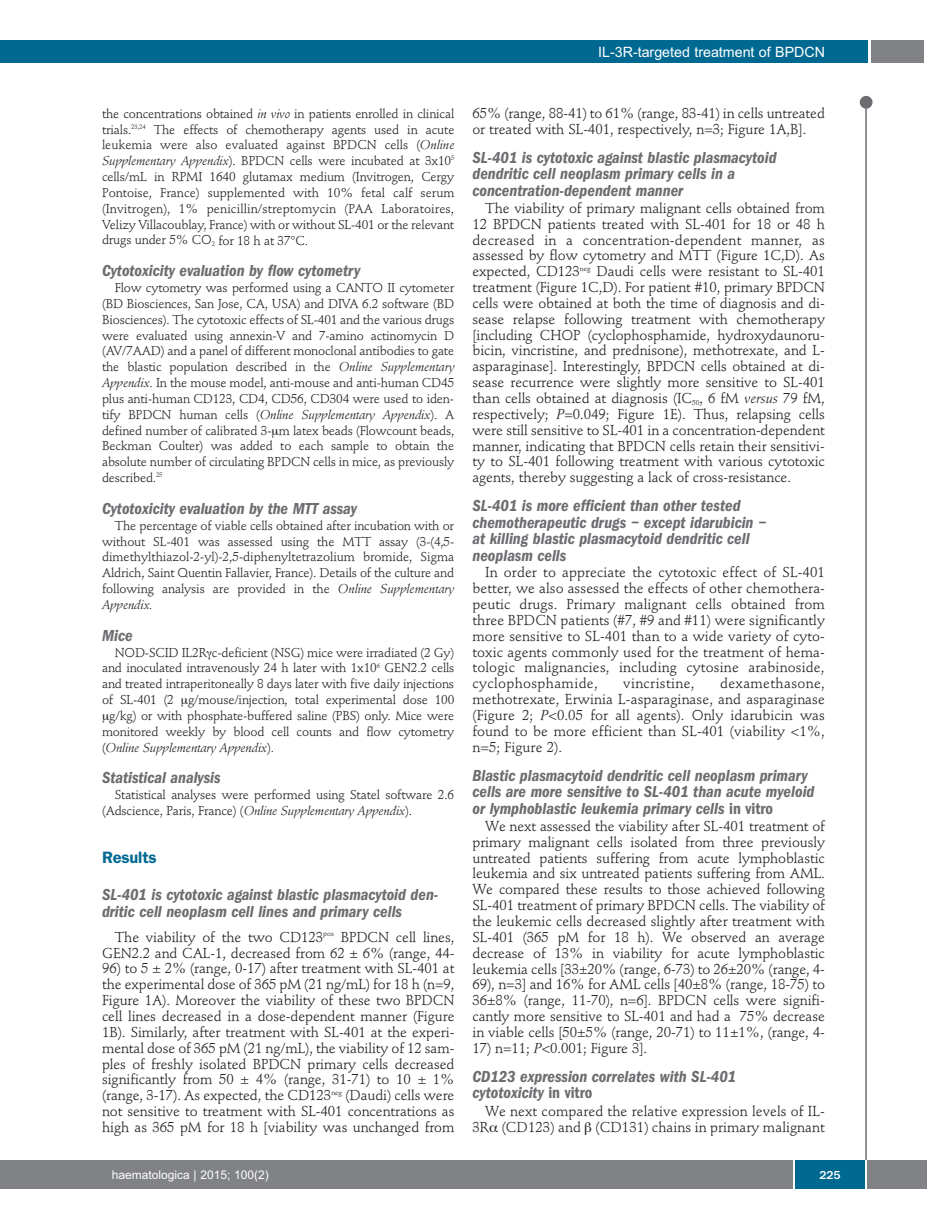
<style>
.page{position:relative;width:927px;height:1225px;background:#fff}
.page>*{position:absolute;margin:0;border:0;box-sizing:border-box;transform-origin:0 0}
.t1{font:italic 600 condensed 16.5px/16.5px "Franklin Gothic";color:#6c6d70}
.t2{font:600 16.5px "Franklin Gothic";letter-spacing:-.01em;color:#006991}
.t3{font:14.25px/15.9px "Stempel Schneidler";letter-spacing:-.005em;color:#231f20;text-align:justify}
.t4{font:14.25px "Arial";color:#fff}
.t5{font:14.25px "Stempel Schneidler";letter-spacing:.025em;color:#231f20}
.t6{font:12.75px/15.9px "Stempel Schneidler";letter-spacing:-.015em;color:#231f20;text-align:justify}
.t7{font:italic 12.75px "Stempel Schneidler";letter-spacing:-.015em;color:#231f20}
.t8{font:12px "Arial";color:#fff}
.t9{font:500 12px "Franklin Gothic";color:#fff}
.s1{font-style:italic}
.s2{font-style:normal}
</style>
<div class="page">
<div style="left:860px;top:96px;width:12px;height:13px;background:#6c6d70;border-radius:50%"></div>
<hr style="left:865px;top:98px;width:2px;height:1062px;background:#6c6d70">
<div style="left:871px;top:40px;width:52px;height:22px;background:#808285"></div>
<div style="left:18px;top:40px;width:849px;height:22px;background:#006991"></div>
<div style="left:17px;top:1160px;width:910px;height:28px;background:#808285"></div>
<div style="left:795px;top:1160px;width:70px;height:28px;background:#006991"></div>
<hr style="left:793px;top:1160px;width:2px;height:28px;background:#fff">
<hr style="left:865px;top:1160px;width:2px;height:28px;background:#fff">
<div style="left:0;top:40px;width:19px;height:22px;background:#006991"></div>
<div style="left:0;top:1160px;width:18px;height:28px;background:#808285"></div>
<p class="t4" style="left:598px;top:44px;width:228px">IL-3R-targeted treatment of BPDCN</p>
<p class="t6" style="left:102px;top:107px;width:354px">the concentrations obtained <span class="s1">in vivo</span> in patients enrolled in clinical trials.<sup>23,24</sup> The effects of chemotherapy agents used in acute leukemia were also evaluated against BPDCN cells (<span class="s1">Online Supplementary Appendix</span>). BPDCN cells were incubated at 3x10<sup>5 </sup>cells/mL in RPMI 1640 glutamax medium (Invitrogen, Cergy Pontoise, France) supplemented with 10% fetal calf serum (Invitrogen), 1% penicillin/streptomycin (PAA Laboratoires, Velizy Villacoublay, France) with or without SL-401 or the relevant drugs under 5% CO<sub>2</sub> for 18 h at 37°C.</p>
<p class="t1" style="left:102px;top:263px;width:260px">Cytotoxicity evaluation by flow cytometry</p>
<p class="t6" style="left:102px;top:281px;width:354px;text-indent:13px">Flow cytometry was performed using a CANTO II cytometer (BD Biosciences, San Jose, CA, USA) and DIVA 6.2 software (BD Biosciences). The cytotoxic effects of SL-401 and the various drugs were evaluated using annexin-V and 7-amino actinomycin D (AV/7AAD) and a panel of different monoclonal antibodies to gate the blastic population described in the <span class="s1">Online Supplementary Appendix</span>. In the mouse model, anti-mouse and anti-human CD45 plus anti-human CD123, CD4, CD56, CD304 were used to iden&shy;tify BPDCN human cells (<span class="s1">Online Supplementary Appendix</span>). A defined number of calibrated 3- m latex beads (Flowcount beads, Beckman Coulter) was added to each sample to obtain the absolute number of circulating BPDCN cells in mice, as previously described.<sup>25</sup></p>
<p class="t1" style="left:102px;top:501px;width:257px">Cytotoxicity evaluation by the MTT assay</p>
<p class="t6" style="left:102px;top:518px;width:354px;text-indent:13px">The percentage of viable cells obtained after incubation with or without SL-401 was assessed using the MTT assay (3-(4,5- dimethylthiazol-2-yl)-2,5-diphenyltetrazolium bromide, Sigma Aldrich, Saint Quentin Fallavier, France). Details of the culture and following analysis are provided in the <span class="s1">Online Supplementary Appendix.</span></p>
<p class="t1" style="left:102px;top:628px;width:32px">Mice</p>
<p class="t6" style="left:115px;top:645px;width:341px">NOD-SCID IL2R c-deficient (NSG) mice were irradiated (2 Gy)</p>
<p class="t6" style="left:102px;top:661px;width:354px">and inoculated intravenously 24 h later with 1x10<sup>6</sup> GEN2.2 cells</p>
<p class="t6" style="left:102px;top:677px;width:354px">and treated intraperitoneally 8 days later with five daily injections</p>
<p class="t6" style="left:102px;top:693px;width:354px">of SL-401 (2 g/mouse/injection, total experimental dose 100</p>
<p class="t6" style="left:109px;top:709px;width:346px">g/kg) or with phosphate-buffered saline (PBS) only. Mice were</p>
<p class="t6" style="left:102px;top:724px;width:354px">monitored weekly by blood cell counts and flow cytometry</p>
<p class="t7" style="left:102px;top:742px;width:174px"><span class="s2">(</span>Online Supplementary Appendix<span class="s2">).</span></p>
<p class="t1" style="left:102px;top:770px;width:120px">Statistical analysis</p>
<p class="t6" style="left:102px;top:788px;width:354px;text-indent:13px">Statistical analyses were performed using Statel software 2.6 (Adscience, Paris, France) (<span class="s1">Online Supplementary Appendix</span>).</p>
<p class="t2" style="left:102px;top:851px;width:56px">Results</p>
<p class="t1" style="left:102px;top:887px;width:338px">SL-401 is cytotoxic against blastic plasmacytoid den&shy;dritic cell neoplasm cell lines and primary cells</p>
<p class="t3" style="left:102px;top:930px;width:354px;text-align:right">The viability of the two CD123<sup>pos</sup> BPDCN cell lines,<br>GEN2.2 and CAL-1, decreased from 62 ± 6% (range, 44-</p>
<p class="t3" style="left:102px;top:962px;width:354px">96) to 5 ± 2% (range, 0-17) after treatment with SL-401 at the experimental dose of 365 pM (21 ng/mL) for 18 h (n=9, Figure 1A). Moreover the viability of these two BPDCN cell lines decreased in a dose-dependent manner (Figure 1B). Similarly, after treatment with SL-401 at the experi&shy;mental dose of 365 pM (21 ng/mL), the viability of 12 sam&shy;ples of freshly isolated BPDCN primary cells decreased significantly from 50 ± 4% (range, 31-71) to 10 ± 1% (range, 3-17). As expected, the CD123<sup>neg</sup> (Daudi) cells were not sensitive to treatment with SL-401 concentrations as high as 365 pM for 18 h [viability was unchanged from</p>
<p class="t3" style="left:472px;top:106px;width:354px">65% (range, 88-41) to 61% (range, 83-41) in cells untreated or treated with SL-401, respectively, n=3; Figure 1A,B].</p>
<p class="t1" style="left:472px;top:150px;width:306px">SL-401 is cytotoxic against blastic plasmacytoid dendritic cell neoplasm primary cells in a concentration-dependent manner</p>
<p class="t3" style="left:472px;top:201px;width:354px;text-indent:13px">The viability of primary malignant cells obtained from 12 BPDCN patients treated with SL-401 for 18 or 48 h decreased in a concentration-dependent manner, as assessed by flow cytometry and MTT (Figure 1C,D). As expected, CD123<sup>neg</sup> Daudi cells were resistant to SL-401 treatment (Figure 1C,D). For patient #10, primary BPDCN cells were obtained at both the time of diagnosis and di - sease relapse following treatment with chemotherapy [including CHOP (cyclophosphamide, hydroxydaunoru&shy;bicin, vincristine, and prednisone), methotrexate, and L&shy;asparaginase]. Interestingly, BPDCN cells obtained at di - sease recurrence were slightly more sensitive to SL-401 than cells obtained at diagnosis (IC<sub>50</sub>, 6 fM <span class="s1">versus</span> 79 fM, respectively; <span class="s1">P</span>=0.049; Figure 1E). Thus, relapsing cells were still sensitive to SL-401 in a concentration-dependent manner, indicating that BPDCN cells retain their sensitivi&shy;ty to SL-401 following treatment with various cytotoxic agents, thereby suggesting a lack of cross-resistance.</p>
<p class="t1" style="left:472px;top:499px;width:295px">SL-401 is more efficient than other tested chemotherapeutic drugs − except idarubicin − at killing blastic plasmacytoid dendritic cell neoplasm cells</p>
<p class="t3" style="left:472px;top:566px;width:354px;text-indent:13px">In order to appreciate the cytotoxic effect of SL-401 better, we also assessed the effects of other chemothera&shy;peutic drugs. Primary malignant cells obtained from three BPDCN patients (#7, #9 and #11) were significantly more sensitive to SL-401 than to a wide variety of cyto&shy;toxic agents commonly used for the treatment of hema&shy;tologic malignancies, including cytosine arabinoside, cyclophosphamide,</p>
<p class="t3" style="left:472px;top:677px;width:354px;text-indent:248px">dexamethasone, methotrexate, Erwinia L-asparaginase, and asparaginase (Figure 2; <span class="s1">P</span>&lt;0.05 for all agents). Only idarubicin was found to be more efficient than SL-401 (viability &lt;1%, n=5; Figure 2).</p>
<p class="t1" style="left:472px;top:768px;width:343px">Blastic plasmacytoid dendritic cell neoplasm primary cells are more sensitive to SL-401 than acute myeloid or lymphoblastic leukemia primary cells <span class="s2">in vitro</span></p>
<p class="t3" style="left:472px;top:819px;width:354px;text-indent:13px">We next assessed the viability after SL-401 treatment of primary malignant cells isolated from three previously untreated patients suffering from acute lymphoblastic leukemia and six untreated patients suffering from AML.<br>We compared these results to those achieved following SL-401 treatment of primary BPDCN cells. The viability of the leukemic cells decreased slightly after treatment with SL-401 (365 pM for 18 h). We observed an average decrease of 13% in viability for acute lymphoblastic leukemia cells [33±20% (range, 6-73) to 26±20% (range, 4- 69), n=3] and 16% for AML cells [40±8% (range, 18-75) to 36±8% (range, 11-70), n=6]. BPDCN cells were signifi&shy;cantly more sensitive to SL-401 and had a 75% decrease in viable cells [50±5% (range, 20-71) to 11±1%, (range, 4-</p>
<p class="t3" style="left:472px;top:1041px;width:176px">17) n=11; <span class="s1">P</span>&lt;0.001; Figure 3].</p>
<p class="t1" style="left:472px;top:1069px;width:265px">CD123 expression correlates with SL-401 cytotoxicity <span class="s2">in vitro</span></p>
<p class="t3" style="left:472px;top:1104px;width:354px;text-align:right">We next compared the relative expression levels of IL-<br>3R (CD123) and (CD131) chains in primary malignant</p>
<p class="t5" style="left:623px;top:677px;width:73px">vincristine,</p>
<p class="t8" style="left:112px;top:1167px;width:158px">haematologica | 2015; 100(2)</p>
<p class="t9" style="left:819px;top:1167px;width:23px">225</p>
</div>
